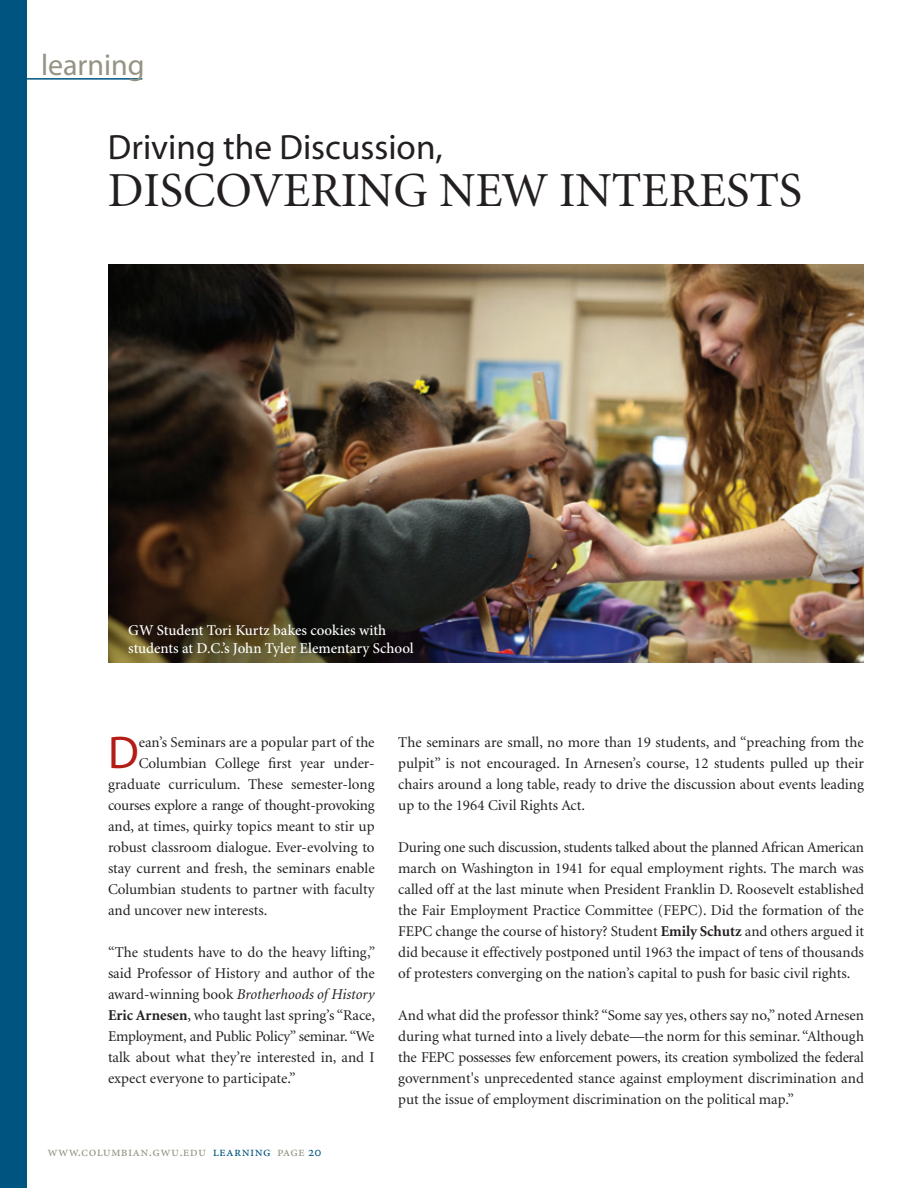
<style>
.page{position:relative;width:918px;height:1188px;background:#fff}
.page>*{position:absolute;margin:0;border:0;box-sizing:border-box;transform-origin:0 0}
.body_copy_serif{font:48.9px "Minion";color:#231f20}
.body_copy_serif-2{font:46.2px "Myriad";color:#b41d15}
.body_copy_serif-3{font:35.25px "Myriad";color:#231f20}
.photo_captions{font:30px "Myriad";color:#959383}
.body_copy_serif-4{font:15px/21px "Minion";color:#231f20;text-align:justify}
.photo_captions-2{font:500 15px/18px "Minion Pro";color:#fff}
.body_copy_serif-5{font:15px "Minion";letter-spacing:-.02em;color:#231f20}
.t1{font:13.5px "Minion MM SC 367 585 9";letter-spacing:.02em;color:#959383}
.s1{font-style:italic}
.s2{font-weight:700}
.s3{color:#005480}
</style>
<div class="page">
<img style="left:108px;top:264px;width:756px;height:399px">
<hr style="left:1px;top:78px;width:141px;height:2px;background:#005480">
<div style="left:0;top:0;width:27px;height:1188px;background:#005480"></div>
<p class="photo_captions" style="left:41px;top:50px;width:105px">learning</p>
<p class="body_copy_serif-3" style="left:108px;top:130px;width:337px">Driving the Discussion,</p>
<p class="body_copy_serif" style="left:108px;top:166px;width:696px">DISCOVERING NEW INTERESTS</p>
<p class="photo_captions-2" style="left:128px;top:621px;width:287px">GW Student Tori Kurtz bakes cookies with students at D.C.’s John Tyler Elementary School</p>
<p class="body_copy_serif-2" style="left:108px;top:730px;width:32px">D</p>
<p class="body_copy_serif-4" style="left:139px;top:732px;width:237px">ean’s Seminars are a popular part of the</p>
<p class="body_copy_serif-4" style="left:139px;top:753px;width:237px">Columbian College first year under-</p>
<p class="body_copy_serif-4" style="left:108px;top:774px;width:268px">graduate curriculum. These semester-long</p>
<p class="body_copy_serif-5" style="left:108px;top:798px;width:268px">courses explore a range of thought-provoking</p>
<p class="body_copy_serif-4" style="left:108px;top:816px;width:268px">and, at times, quirky topics meant to stir up</p>
<p class="body_copy_serif-4" style="left:108px;top:837px;width:268px">robust classroom dialogue. Ever-evolving to</p>
<p class="body_copy_serif-4" style="left:108px;top:858px;width:268px">stay current and fresh, the seminars enable</p>
<p class="body_copy_serif-4" style="left:108px;top:879px;width:268px">Columbian students to partner with faculty</p>
<p class="body_copy_serif-4" style="left:108px;top:900px;width:161px">and uncover new interests.</p>
<p class="body_copy_serif-4" style="left:108px;top:942px;width:269px">“The students have to do the heavy lifting,” said Professor of History and author of the award-winning book <span class="s1">Brotherhoods of History </span><span class="s2">Eric Arnesen</span>, who taught last spring’s “Race, Employment, and Public Policy” seminar. “We talk about what they’re interested in, and I expect everyone to participate.”</p>
<p class="t1" style="left:48px;top:1144px;width:276px">www.columbian.gwu.edu <span class="s3">learning</span> page <span class="s3">20</span></p>
<p class="body_copy_serif-4" style="left:398px;top:732px;width:467px">The seminars are small, no more than 19 students, and “preaching from the pulpit” is not encouraged. In Arnesen’s course, 12 students pulled up their chairs around a long table, ready to drive the discussion about events leading up to the 1964 Civil Rights Act.</p>
<p class="body_copy_serif-4" style="left:398px;top:837px;width:467px">During one such discussion, students talked about the planned African American march on Washington in 1941 for equal employment rights. The march was called off at the last minute when President Franklin D. Roosevelt established the Fair Employment Practice Committee (FEPC). Did the formation of the FEPC change the course of history? Student <span class="s2">Emily Schutz</span> and others argued it did because it effectively postponed until 1963 the impact of tens of thousands of protesters converging on the nation’s capital to push for basic civil rights.</p>
<p class="body_copy_serif-4" style="left:398px;top:1005px;width:467px">And what did the professor think? “Some say yes, others say no,” noted Arnesen during what turned into a lively debate—the norm for this seminar. “Although the FEPC possesses few enforcement powers, its creation symbolized the federal government's unprecedented stance against employment discrimination and put the issue of employment discrimination on the political map.”</p>
</div>
